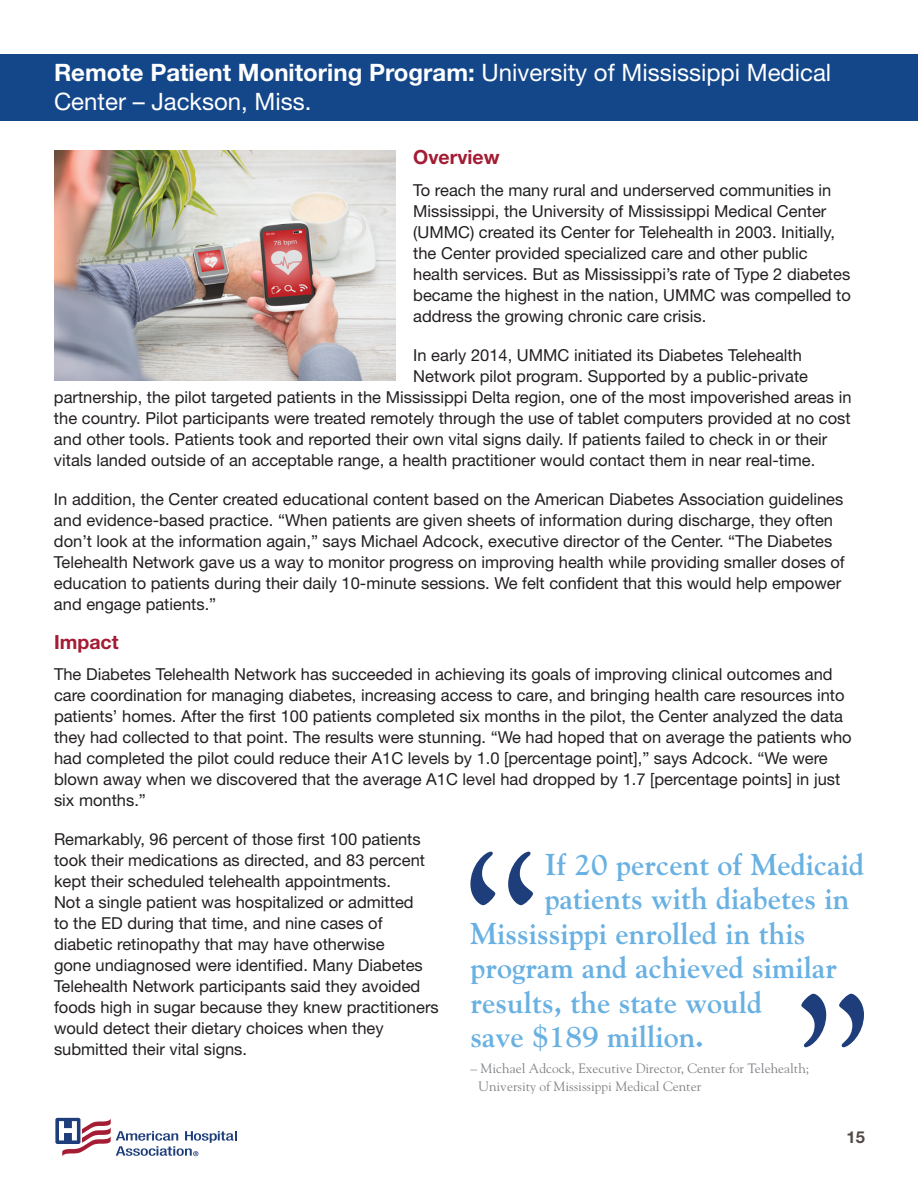
<style>
.page{position:relative;width:918px;height:1188px;background:#fff}
.page>*{position:absolute;margin:0;border:0;box-sizing:border-box;transform-origin:0 0}
.t1{font:700 30px "Goudy";color:#69b1e2}
.t2{font:24px/28.8px "Helvetica Neue LT Std";color:#fff}
.t3{font:700 19.5px "Helvetica Neue LT Std";color:#a31c34}
.t4{font:16.5px/21px "Helvetica Neue LT Std";color:#231f20}
.t5{font:700 16.5px "Helvetica Neue LT Std";color:#524a47}
.t6{font:13.5px/18px "Goudy";color:#808285}
.s1{font-weight:700}
</style>
<div class="page">
<svg style="left:55px;top:1117px;width:182px;height:40px"></svg>
<div style="left:0;top:54px;width:918px;height:66px;background:#14478a"></div>
<svg style="left:470px;top:852px;width:63px;height:53px"></svg>
<svg style="left:801px;top:994px;width:63px;height:53px"></svg>
<img style="left:54px;top:150px;width:341px;height:230px">
<h2 class="t2" style="left:54px;top:58px;width:779px"><span class="s1">Remote Patient Monitoring Program:</span> University of Mississippi Medical<br>Center – Jackson, Miss.</h2>
<p class="t3" style="left:413px;top:145px;width:88px">Overview</p>
<p class="t4" style="left:413px;top:179px;width:439px">To reach the many rural and underserved communities in Mississippi, the University of Mississippi Medical Center (UMMC) created its Center for Telehealth in 2003. Initially, the Center provided specialized care and other public health services. But as Mississippi’s rate of Type 2 diabetes became the highest in the nation, UMMC was compelled to address the growing chronic care crisis.</p>
<p class="t4" style="left:413px;top:344px;width:390px">In early 2014, UMMC initiated its Diabetes Telehealth</p>
<p class="t4" style="left:413px;top:365px;width:396px">Network pilot program. Supported by a public-private</p>
<p class="t4" style="left:54px;top:386px;width:799px">partnership, the pilot targeted patients in the Mississippi Delta region, one of the most impoverished areas in</p>
<p class="t4" style="left:54px;top:407px;width:798px">the country. Pilot participants were treated remotely through the use of tablet computers provided at no cost</p>
<p class="t4" style="left:54px;top:428px;width:775px">and other tools. Patients took and reported their own vital signs daily. If patients failed to check in or their</p>
<p class="t4" style="left:54px;top:449px;width:763px">vitals landed outside of an acceptable range, a health practitioner would contact them in near real-time.</p>
<p class="t4" style="left:54px;top:488px;width:792px">In addition, the Center created educational content based on the American Diabetes Association guidelines and evidence-based practice. “When patients are given sheets of information during discharge, they often don’t look at the information again,” says Michael Adcock, executive director of the Center. “The Diabetes Telehealth Network gave us a way to monitor progress on improving health while providing smaller doses of education to patients during their daily 10-minute sessions. We felt confident that this would help empower and engage patients.”</p>
<p class="t3" style="left:54px;top:630px;width:66px">Impact</p>
<p class="t4" style="left:54px;top:664px;width:799px">The Diabetes Telehealth Network has succeeded in achieving its goals of improving clinical outcomes and care coordination for managing diabetes, increasing access to care, and bringing health care resources into patients’ homes. After the first 100 patients completed six months in the pilot, the Center analyzed the data they had collected to that point. The results were stunning. “We had hoped that on average the patients who had completed the pilot could reduce their A1C levels by 1.0 [percentage point],” says Adcock. “We were blown away when we discovered that the average A1C level had dropped by 1.7 [percentage points] in just six months.”</p>
<p class="t4" style="left:54px;top:829px;width:386px">Remarkably, 96 percent of those first 100 patients took their medications as directed, and 83 percent kept their scheduled telehealth appointments.<br>Not a single patient was hospitalized or admitted<br>to the ED during that time, and nine cases of diabetic retinopathy that may have otherwise<br>gone undiagnosed were identified. Many Diabetes Telehealth Network participants said they avoided foods high in sugar because they knew practitioners would detect their dietary choices when they submitted their vital signs.</p>
<h1 class="t1" style="left:545px;top:846px;width:321px">If 20 percent of Medicaid</h1>
<h1 class="t1" style="left:545px;top:881px;width:306px">patients with diabetes in</h1>
<h1 class="t1" style="left:470px;top:915px;width:337px">Mississippi enrolled in this</h1>
<h1 class="t1" style="left:470px;top:950px;width:368px">program and achieved similar</h1>
<h1 class="t1" style="left:470px;top:984px;width:293px">results, the state would</h1>
<h1 class="t1" style="left:470px;top:1019px;width:235px">save $189 million.</h1>
<p class="t6" style="left:479px;top:1059px;width:332px;text-indent:-8px">– Michael Adcock, Executive Director, Center for Telehealth;<br>University of Mississippi Medical Center</p>
<p class="t5" style="left:847px;top:1127px;width:20px">15</p>
</div>
